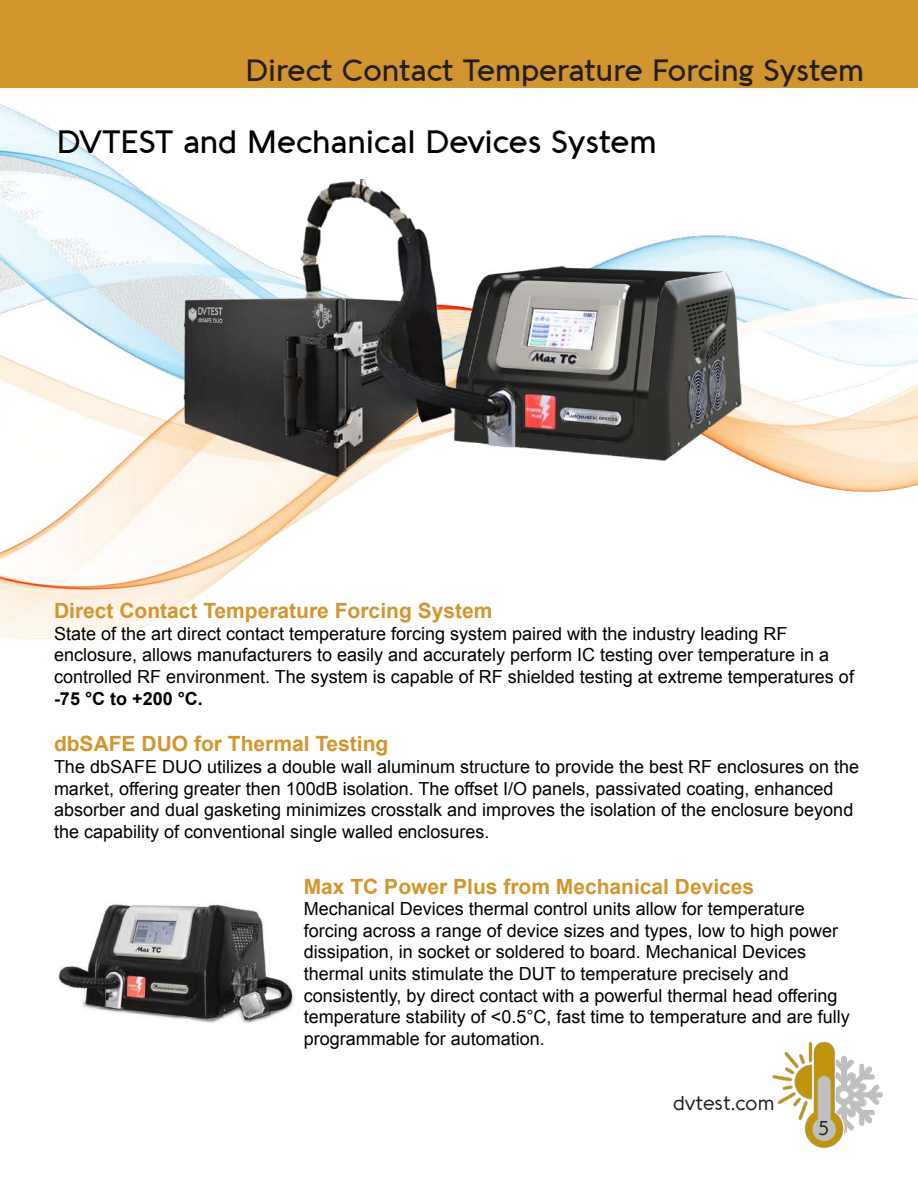
<style>
.page{position:relative;width:918px;height:1188px;background:#fff}
.page>*{position:absolute;margin:0;border:0;box-sizing:border-box;transform-origin:0 0}
.t1{font:500 31.5px "Aquawax";color:#000}
.t2{font:500 30px "Aquawax";color:#231f20}
.t3{font:700 21px "Arial";color:#d3952d}
.t4{font:19.5px "Aquawax";letter-spacing:.01em;color:#231f20}
.t5{font:18px/21.6px "Arial";color:#000}
.t6{font:700 18px "Arial";color:#000}
</style>
<div class="page">
<img style="left:772px;top:1041px;width:111px;height:107px">
<div style="left:0;top:0;width:918px;height:87px;background:#d2952e"></div>
<img style="left:0;top:87px;width:918px;height:554px">
<img style="left:179px;top:180px;width:565px;height:321px">
<img style="left:59px;top:903px;width:235px;height:120px">
<h2 class="t2" style="left:245px;top:53px;width:620px">Direct Contact Temperature Forcing System</h2>
<h1 class="t1" style="left:57px;top:123px;width:601px">DVTEST and Mechanical Devices System</h1>
<p class="t3" style="left:54px;top:597px;width:440px">Direct Contact Temperature Forcing System</p>
<p class="t5" style="left:54px;top:623px;width:802px">State of the art direct contact temperature forcing system paired with the industry leading RF enclosure, allows manufacturers to easily and accurately perform IC testing over temperature in a controlled RF environment. The system is capable of RF shielded testing at extreme temperatures of</p>
<p class="t6" style="left:54px;top:686px;width:150px">-75 °C to +200 °C.</p>
<p class="t3" style="left:54px;top:730px;width:336px">dbSAFE DUO for Thermal Testing</p>
<p class="t5" style="left:54px;top:756px;width:807px">The dbSAFE DUO utilizes a double wall aluminum structure to provide the best RF enclosures on the market, offering greater then 100dB isolation. The offset I/O panels, passivated coating, enhanced absorber and dual gasketing minimizes crosstalk and improves the isolation of the enclosure beyond the capability of conventional single walled enclosures.</p>
<p class="t3" style="left:304px;top:872px;width:452px">Max TC Power Plus from Mechanical Devices</p>
<p class="t5" style="left:304px;top:898px;width:547px">Mechanical Devices thermal control units allow for temperature forcing across a range of device sizes and types, low to high power dissipation, in socket or soldered to board. Mechanical Devices thermal units stimulate the DUT to temperature precisely and consistently, by direct contact with a powerful thermal head offering temperature stability of &lt;0.5°C, fast time to temperature and are fully programmable for automation.</p>
<p class="t4" style="left:673px;top:1091px;width:103px">dvtest.com</p>
<p class="t4" style="left:818px;top:1116px;width:13px">5</p>
</div>
